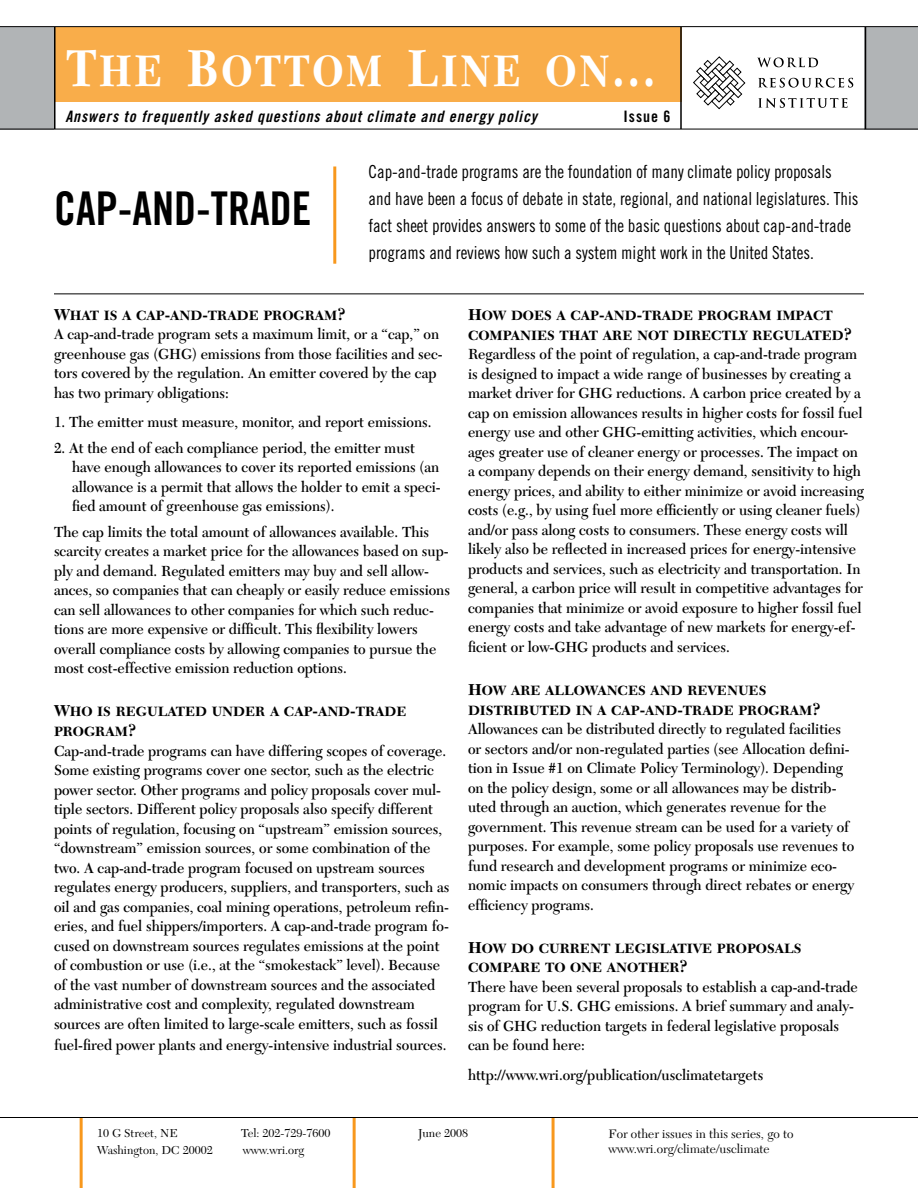
<style>
.page{position:relative;width:918px;height:1188px;background:#fff}
.page>*{position:absolute;margin:0;border:0;box-sizing:border-box;transform-origin:0 0}
.t1{font:46.5px "Trade Gothic LT Std Bd Cn 20";color:#000;scale:.95 1}
.t2{font:700 45.9px "New Caledonia";letter-spacing:.065em;color:#fff;scale:.85 1}
.t3{font:18px/27px "Trade Gothic LT Std Cn 18";color:#000;scale:.95 1}
.t4{font:15.75px "Trade Gothic LT Bold Cond Twenty Obl";letter-spacing:.06em;color:#000}
.t5{font:15.75px "Trade Gothic LT Bold Cond Twenty";letter-spacing:.06em;color:#000}
.t6{font:600 15.3px/19.5px "New Caledonia";color:#000;scale:.95 1}
.t7{font:700 14.1px/19.8px "New Caledonia";color:#000}
.t8{font:12.75px/15.8px "New Caledonia";color:#000}
.t9{font:12px "New Caledonia";color:#000}
.s1{font-size:54px}
.s2{font-size:16.5px}
</style>
<div class="page">
<div style="left:54px;top:27px;width:628px;height:87px;background:#f9ad4a"></div>
<div style="left:54px;top:102px;width:628px;height:27px;background:#fff"></div>
<div style="left:865px;top:27px;width:53px;height:102px;background:#b1b4b6"></div>
<div style="left:0;top:27px;width:54px;height:102px;background:#b1b4b6"></div>
<hr style="left:353px;top:1117px;width:3px;height:71px;background:#f8981d">
<hr style="left:80px;top:1117px;width:3px;height:71px;background:#f8981d">
<hr style="left:552px;top:1117px;width:3px;height:71px;background:#f8981d">
<hr style="left:0;top:1117px;width:918px;height:1px;background:#000">
<hr style="left:0;top:26px;width:918px;height:1px;background:#000">
<svg style="left:693px;top:56px;width:53px;height:53px"></svg>
<svg style="left:758px;top:58px;width:60px;height:9px"></svg>
<svg style="left:758px;top:78px;width:95px;height:10px"></svg>
<svg style="left:758px;top:98px;width:90px;height:10px"></svg>
<hr style="left:54px;top:27px;width:2px;height:102px;background:#000">
<hr style="left:333px;top:166px;width:3px;height:98px;background:#f8981d">
<hr style="left:54px;top:293px;width:810px;height:1px;background:#000">
<hr style="left:865px;top:27px;width:1px;height:102px;background:#000">
<hr style="left:680px;top:27px;width:2px;height:102px;background:#000">
<hr style="left:0;top:129px;width:918px;height:1px;background:#000">
<h2 class="t2" style="left:66px;top:44px;width:695px"><span class="s1">T</span>HE <span class="s1">B</span>OTTOM <span class="s1">L</span>INE ON<span class="s1">...</span></h2>
<p class="t4" style="left:65px;top:107px;width:473px">Answers to frequently asked questions about climate and energy policy</p>
<p class="t5" style="left:624px;top:107px;width:48px">Issue 6</p>
<h1 class="t1" style="left:54px;top:180px;width:273px">CAP-AND-TRADE</h1>
<p class="t3" style="left:369px;top:158px;width:517px">Cap-and-trade programs are the foundation of many climate policy proposals and have been a focus of debate in state, regional, and national legislatures. This fact sheet provides answers to some of the basic questions about cap-and-trade programs and reviews how such a system might work in the United States.</p>
<p class="t7" style="left:54px;top:306px;width:293px"><span class="s2">W</span>HAT IS A CAP<span class="s2">-</span>AND<span class="s2">-</span>TRADE PROGRAM<span class="s2">?</span></p>
<p class="t6" style="left:54px;top:325px;width:411px">A cap-and-trade program sets a maximum limit, or a “cap,” on greenhouse gas (GHG) emissions from those facilities and sec&shy;tors covered by the regulation. An emitter covered by the cap has two primary obligations:</p>
<p class="t6" style="left:54px;top:413px;width:399px">1. The emitter must measure, monitor, and report emissions.</p>
<p class="t6" style="left:72px;top:438px;width:390px;text-indent:-18px">2. At the end of each compliance period, the emitter must have enough allowances to cover its reported emissions (an allowance is a permit that allows the holder to emit a speci&shy;fied amount of greenhouse gas emissions).</p>
<p class="t6" style="left:54px;top:522px;width:418px">The cap limits the total amount of allowances available. This scarcity creates a market price for the allowances based on sup&shy;ply and demand. Regulated emitters may buy and sell allow&shy;ances, so companies that can cheaply or easily reduce emissions can sell allowances to other companies for which such reduc&shy;tions are more expensive or difficult. This flexibility lowers overall compliance costs by allowing companies to pursue the most cost-effective emission reduction options.</p>
<p class="t7" style="left:54px;top:702px;width:354px"><span class="s2">W</span>HO IS REGULATED UNDER A CAP<span class="s2">-</span>AND<span class="s2">-</span>TRADE<br>PROGRAM<span class="s2">?</span></p>
<p class="t6" style="left:54px;top:741px;width:418px">Cap-and-trade programs can have differing scopes of coverage.<br>Some existing programs cover one sector, such as the electric power sector. Other programs and policy proposals cover mul&shy;tiple sectors. Different policy proposals also specify different points of regulation, focusing on “upstream” emission sources, “downstream” emission sources, or some combination of the two. A cap-and-trade program focused on upstream sources regulates energy producers, suppliers, and transporters, such as oil and gas companies, coal mining operations, petroleum refin&shy;eries, and fuel shippers/importers. A cap-and-trade program fo&shy;cused on downstream sources regulates emissions at the point of combustion or use (i.e., at the “smokestack” level). Because of the vast number of downstream sources and the associated administrative cost and complexity, regulated downstream sources are often limited to large-scale emitters, such as fossil</p>
<p class="t6" style="left:54px;top:1036px;width:415px">fuel-fired power plants and energy-intensive industrial sources.</p>
<p class="t7" style="left:468px;top:306px;width:385px"><span class="s2">H</span>OW DOES A CAP<span class="s2">-</span>AND<span class="s2">-</span>TRADE PROGRAM IMPACT<br>COMPANIES THAT ARE NOT DIRECTLY REGULATED<span class="s2">?</span></p>
<p class="t6" style="left:468px;top:345px;width:418px">Regardless of the point of regulation, a cap-and-trade program is designed to impact a wide range of businesses by creating a market driver for GHG reductions. A carbon price created by a cap on emission allowances results in higher costs for fossil fuel energy use and other GHG-emitting activities, which encour&shy;ages greater use of cleaner energy or processes. The impact on a company depends on their energy demand, sensitivity to high energy prices, and ability to either minimize or avoid increasing costs (e.g., by using fuel more efficiently or using cleaner fuels) and/or pass along costs to consumers. These energy costs will likely also be reflected in increased prices for energy-intensive products and services, such as electricity and transportation. In general, a carbon price will result in competitive advantages for companies that minimize or avoid exposure to higher fossil fuel energy costs and take advantage of new markets for energy-ef&shy;ficient or low-GHG products and services.</p>
<p class="t7" style="left:468px;top:681px;width:354px"><span class="s2">H</span>OW ARE ALLOWANCES AND REVENUES<br>DISTRIBUTED IN A CAP<span class="s2">-</span>AND<span class="s2">-</span>TRADE PROGRAM<span class="s2">?</span></p>
<p class="t6" style="left:468px;top:720px;width:408px">Allowances can be distributed directly to regulated facilities or sectors and/or non-regulated parties (see Allocation defini&shy;tion in Issue #1 on Climate Policy Terminology). Depending on the policy design, some or all allowances may be distrib&shy;uted through an auction, which generates revenue for the government. This revenue stream can be used for a variety of purposes. For example, some policy proposals use revenues to fund research and development programs or minimize eco&shy;nomic impacts on consumers through direct rebates or energy efficiency programs.</p>
<p class="t7" style="left:468px;top:938px;width:335px"><span class="s2">H</span>OW DO CURRENT LEGISLATIVE PROPOSALS<br>COMPARE TO ONE ANOTHER<span class="s2">?</span></p>
<p class="t6" style="left:468px;top:977px;width:412px">There have been several proposals to establish a cap-and-trade program for U.S. GHG emissions. A brief summary and analy&shy;sis of GHG reduction targets in federal legislative proposals can be found here:</p>
<p class="t6" style="left:468px;top:1065px;width:312px">http://www.wri.org/publication/usclimatetargets</p>
<p class="t9" style="left:97px;top:1126px;width:82px">10 G Street, NE</p>
<p class="t9" style="left:241px;top:1126px;width:91px">Tel: 202-729-7600</p>
<p class="t9" style="left:97px;top:1143px;width:117px">Washington, DC 20002</p>
<p class="t9" style="left:243px;top:1143px;width:63px">www.wri.org</p>
<p class="t9" style="left:418px;top:1126px;width:52px">June 2008</p>
<p class="t8" style="left:608px;top:1126px;width:187px">For other issues in this series, go to www.wri.org/climate/usclimate</p>
</div>
